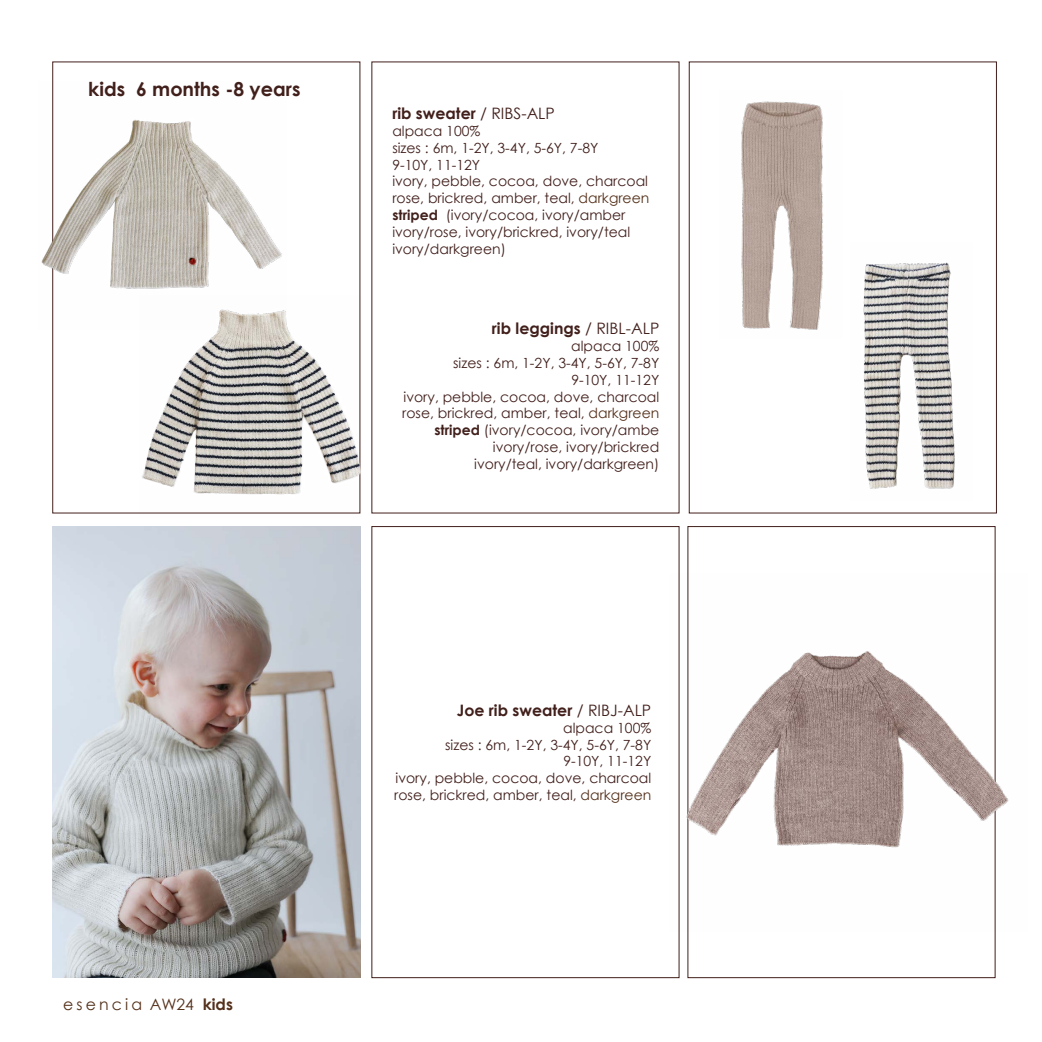
<style>
.page{position:relative;width:1042px;height:1042px;background:#fff}
.page>*{position:absolute;margin:0;border:0;box-sizing:border-box;transform-origin:0 0}
.t1{font:700 19.25px "Century Gothic";color:#411f1b}
.t2{font:700 15.75px "Century Gothic";color:#411f1b}
.t3{font:15.75px "Century Gothic";letter-spacing:.2em;color:#54301a}
.t4{font:14px/16.8px "Century Gothic";color:#411f1b;text-align:right}
.s1{font-weight:400}
.s2{color:#54301a}
.s3{font-weight:700}
</style>
<div class="page">
<img style="left:52px;top:526px;width:308px;height:452px">
<img style="left:863px;top:262px;width:92px;height:227px">
<img style="left:741px;top:101px;width:82px;height:229px">
<img style="left:139px;top:296px;width:222px;height:218px">
<img style="left:41px;top:82px;width:245px;height:248px">
<img style="left:678px;top:573px;width:331px;height:358px">
<h1 class="t1" style="left:88px;top:77px;width:214px">kids 6 months -8 years</h1>
<p class="t2" style="left:392px;top:103px;width:164px">rib sweater <span class="s1">/ RIBS-ALP</span></p>
<p class="t4" style="left:392px;top:122px;width:258px;text-align:left">alpaca 100%<br>sizes : 6m, 1-2Y, 3-4Y, 5-6Y, 7-8Y<br>9-10Y, 11-12Y<br>ivory, pebble, cocoa, dove, charcoal rose, brickred, amber, teal, <span class="s2">darkgreen </span><span class="s3">striped</span> (ivory/cocoa, ivory/amber ivory/rose, ivory/brickred, ivory/teal ivory/darkgreen)</p>
<p class="t2" style="left:492px;top:319px;width:169px">rib leggings <span class="s1">/ RIBL-ALP</span></p>
<p class="t4" style="left:402px;top:337px;width:258px">alpaca 100%<br>sizes : 6m, 1-2Y, 3-4Y, 5-6Y, 7-8Y<br>9-10Y, 11-12Y<br>ivory, pebble, cocoa, dove, charcoal rose, brickred, amber, teal, <span class="s2">darkgreen </span><span class="s3">striped</span> (ivory/cocoa, ivory/ambe ivory/rose, ivory/brickred<br>ivory/teal, ivory/darkgreen)</p>
<p class="t3" style="left:63px;top:995px;width:171px">esencia AW24 <span class="s3">kids</span></p>
<p class="t2" style="left:457px;top:700px;width:196px">Joe rib sweater <span class="s1">/ RIBJ-ALP</span></p>
<p class="t4" style="left:394px;top:719px;width:258px">alpaca 100%<br>sizes : 6m, 1-2Y, 3-4Y, 5-6Y, 7-8Y<br>9-10Y, 11-12Y<br>ivory, pebble, cocoa, dove, charcoal rose, brickred, amber, teal, <span class="s2">darkgreen</span></p>
</div>
